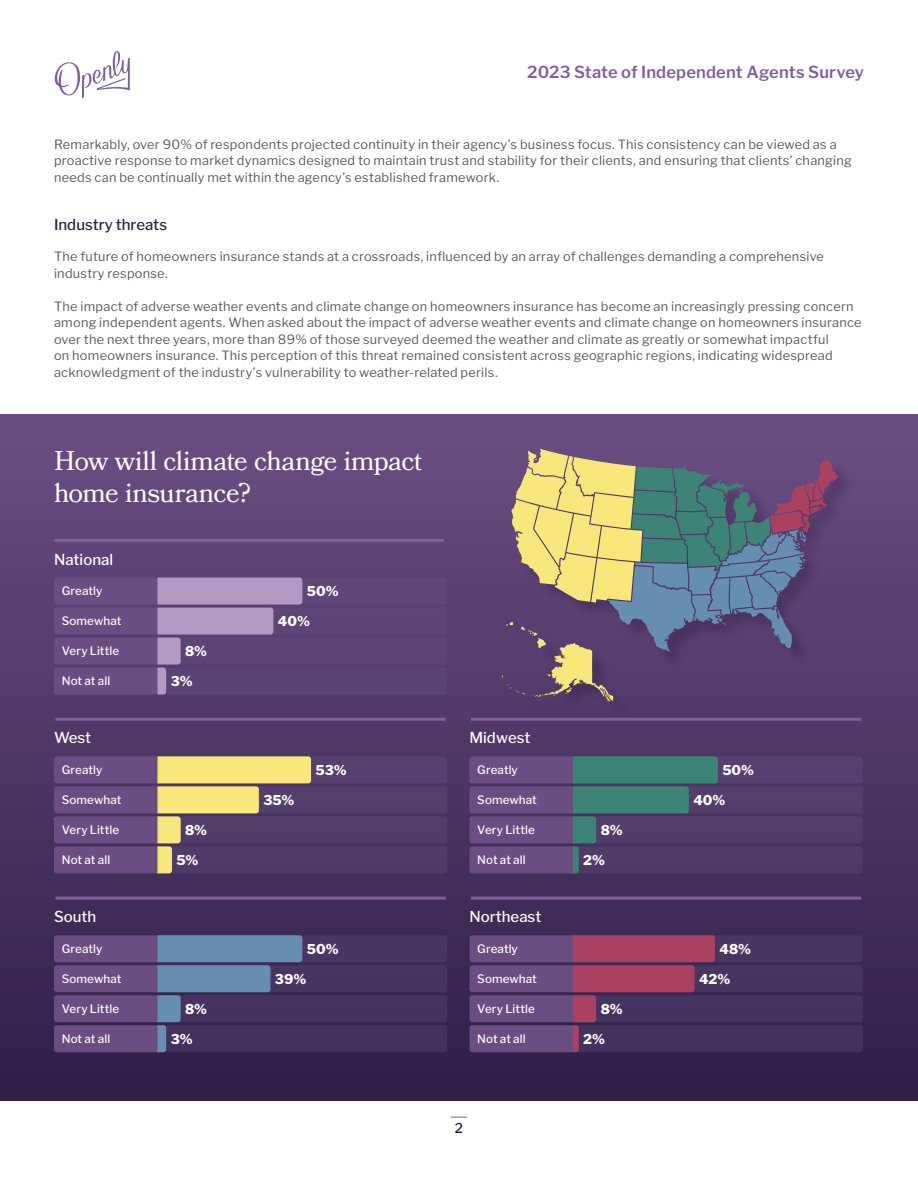
<style>
.page{position:relative;width:918px;height:1188px;background:#fff}
.page>*{position:absolute;margin:0;border:0;box-sizing:border-box;transform-origin:0 0}
.t1{font:27px/33px "Bookmania";letter-spacing:-.02em;color:#fff}
.t2{font:600 16.5px "Libre Franklin";letter-spacing:.01em;color:#815f9a}
.t3{font:500 15px "Libre Franklin";color:#fff}
.t4{font:500 15px "Libre Franklin";color:#2e1d45}
.t5{font:800 13.5px "Libre Franklin";letter-spacing:.005em;color:#fff}
.t6{font:500 13.5px "Libre Franklin";color:#2e1d45}
.t7{font:12.75px/16.5px "Libre Franklin";letter-spacing:.02em;color:#595b59}
.t8{font:500 11.7px "Libre Franklin";letter-spacing:.005em;color:#fff}
</style>
<div class="page">
<svg style="left:55px;top:51px;width:75px;height:47px"></svg>
<svg style="left:451px;top:1117px;width:16px;height:1px"></svg>
<div style="left:0;top:414px;width:918px;height:687px;background:linear-gradient(to bottom,#6b4e83,#2f1f47)"></div>
<div style="left:505px;top:452px;width:351px;height:267px;background:#2e1d45;opacity:.35"></div>
<svg style="left:502px;top:449px;width:337px;height:253px;background:#766f7a"></svg>
<hr style="left:56px;top:897px;width:390px;height:3px;background:#815f9a">
<hr style="left:471px;top:897px;width:390px;height:3px;background:#815f9a">
<svg style="left:54px;top:935px;width:393px;height:117px;background:#524874"></svg>
<svg style="left:470px;top:935px;width:393px;height:117px;background:#5e3b66"></svg>
<svg style="left:54px;top:578px;width:393px;height:117px;background:#6d5585"></svg>
<hr style="left:54px;top:539px;width:390px;height:3px;background:#815f9a">
<hr style="left:56px;top:718px;width:390px;height:3px;background:#815f9a">
<hr style="left:471px;top:718px;width:390px;height:3px;background:#815f9a">
<svg style="left:470px;top:756px;width:393px;height:117px;background:#524b71"></svg>
<svg style="left:54px;top:756px;width:393px;height:117px;background:#725d72"></svg>
<p class="t2" style="left:527px;top:62px;width:338px">2023 State of Independent Agents Survey</p>
<p class="t7" style="left:54px;top:136px;width:799px">Remarkably, over 90% of respondents projected continuity in their agency’s business focus. This consistency can be viewed as a proactive response to market dynamics designed to maintain trust and stability for their clients, and ensuring that clients’ changing needs can be continually met within the agency’s established framework.</p>
<p class="t4" style="left:54px;top:215px;width:115px">Industry threats</p>
<p class="t7" style="left:54px;top:248px;width:772px">The future of homeowners insurance stands at a crossroads, influenced by an array of challenges demanding a comprehensive industry response.</p>
<p class="t7" style="left:54px;top:298px;width:809px">The impact of adverse weather events and climate change on homeowners insurance has become an increasingly pressing concern among independent agents. When asked about the impact of adverse weather events and climate change on homeowners insurance over the next three years, more than 89% of those surveyed deemed the weather and climate as greatly or somewhat impactful<br>on homeowners insurance. This perception of this threat remained consistent across geographic regions, indicating widespread acknowledgment of the industry’s vulnerability to weather-related perils.</p>
<h1 class="t1" style="left:54px;top:444px;width:370px">How will climate change impact home insurance?</h1>
<p class="t3" style="left:54px;top:550px;width:61px">National</p>
<p class="t8" style="left:62px;top:584px;width:42px">Greatly</p>
<p class="t8" style="left:62px;top:614px;width:61px">Somewhat</p>
<p class="t8" style="left:62px;top:644px;width:59px">Very Little</p>
<p class="t8" style="left:62px;top:674px;width:50px">Not at all</p>
<p class="t5" style="left:185px;top:643px;width:24px">8%</p>
<p class="t5" style="left:171px;top:673px;width:23px">3%</p>
<p class="t5" style="left:307px;top:583px;width:33px">50%</p>
<p class="t5" style="left:278px;top:613px;width:34px">40%</p>
<p class="t3" style="left:54px;top:729px;width:39px">West</p>
<p class="t3" style="left:470px;top:729px;width:63px">Midwest</p>
<p class="t8" style="left:62px;top:763px;width:42px">Greatly</p>
<p class="t8" style="left:62px;top:793px;width:61px">Somewhat</p>
<p class="t8" style="left:62px;top:823px;width:59px">Very Little</p>
<p class="t8" style="left:62px;top:853px;width:50px">Not at all</p>
<p class="t5" style="left:316px;top:762px;width:33px">53%</p>
<p class="t8" style="left:477px;top:763px;width:42px">Greatly</p>
<p class="t8" style="left:477px;top:793px;width:61px">Somewhat</p>
<p class="t8" style="left:477px;top:823px;width:59px">Very Little</p>
<p class="t8" style="left:477px;top:853px;width:50px">Not at all</p>
<p class="t5" style="left:263px;top:792px;width:32px">35%</p>
<p class="t5" style="left:185px;top:822px;width:24px">8%</p>
<p class="t5" style="left:176px;top:852px;width:23px">5%</p>
<p class="t3" style="left:54px;top:908px;width:44px">South</p>
<p class="t3" style="left:470px;top:908px;width:73px">Northeast</p>
<p class="t8" style="left:62px;top:941px;width:42px">Greatly</p>
<p class="t8" style="left:62px;top:971px;width:61px">Somewhat</p>
<p class="t8" style="left:62px;top:1001px;width:59px">Very Little</p>
<p class="t8" style="left:62px;top:1031px;width:50px">Not at all</p>
<p class="t5" style="left:307px;top:941px;width:33px">50%</p>
<p class="t8" style="left:477px;top:941px;width:42px">Greatly</p>
<p class="t8" style="left:477px;top:971px;width:61px">Somewhat</p>
<p class="t8" style="left:477px;top:1001px;width:59px">Very Little</p>
<p class="t8" style="left:477px;top:1031px;width:50px">Not at all</p>
<p class="t5" style="left:275px;top:971px;width:33px">39%</p>
<p class="t5" style="left:185px;top:1001px;width:24px">8%</p>
<p class="t5" style="left:171px;top:1031px;width:23px">3%</p>
<p class="t6" style="left:455px;top:1120px;width:10px">2</p>
<p class="t5" style="left:601px;top:822px;width:24px">8%</p>
<p class="t5" style="left:583px;top:852px;width:23px">2%</p>
<p class="t5" style="left:601px;top:1001px;width:24px">8%</p>
<p class="t5" style="left:583px;top:1031px;width:23px">2%</p>
<p class="t5" style="left:722px;top:762px;width:33px">50%</p>
<p class="t5" style="left:693px;top:792px;width:34px">40%</p>
<p class="t5" style="left:719px;top:941px;width:33px">48%</p>
<p class="t5" style="left:699px;top:971px;width:33px">42%</p>
</div>
